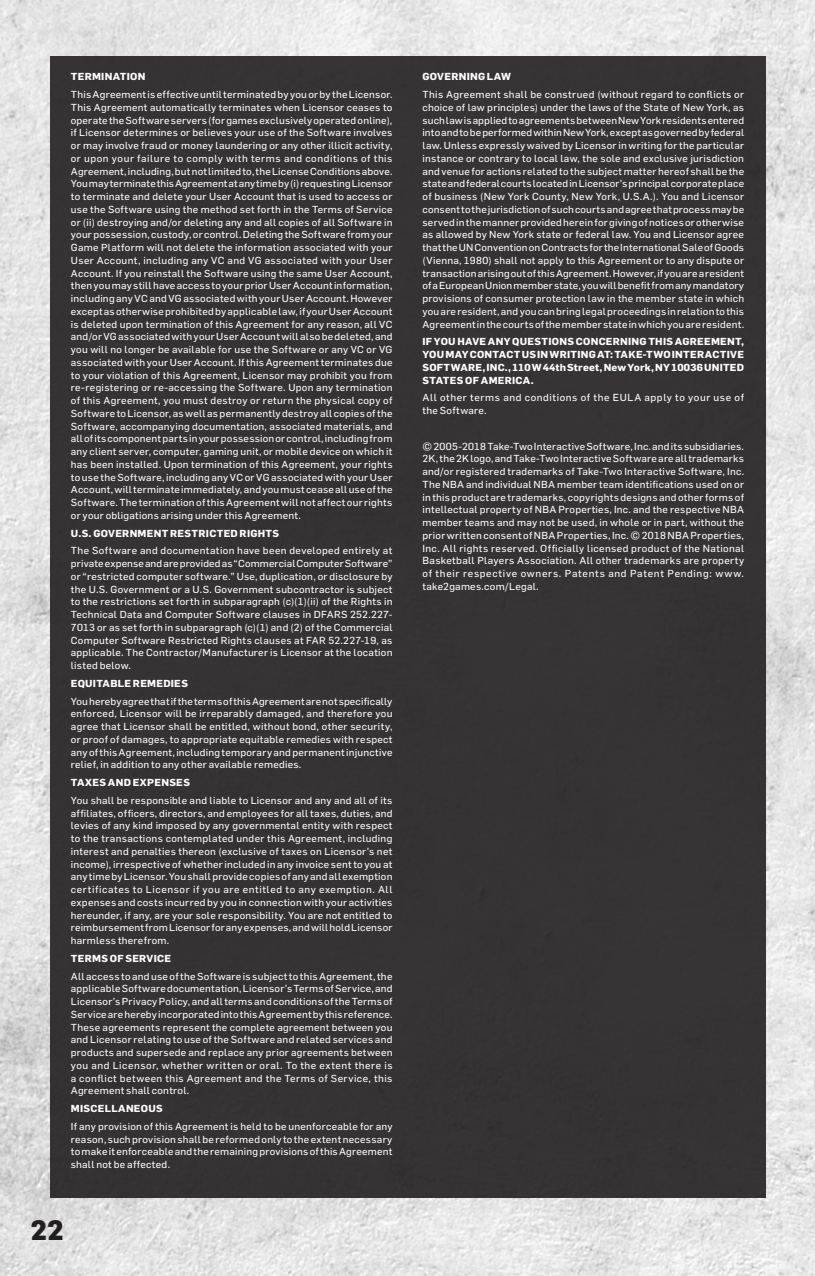
<style>
.page{position:relative;width:815px;height:1276px;background:#fff}
.page>*{position:absolute;margin:0;border:0;box-sizing:border-box;transform-origin:0 0}
.t1{font:800 27.5px "Flama";color:#231f20}
.EULA_BODY{font:10px/12.8px "Flama Basic";letter-spacing:.025em;color:#fff;text-align:justify;scale:1.05 1}
.EULA_BODY-2{font:700 10px/12.8px "Flama";letter-spacing:.025em;color:#fff;text-align:justify;scale:1.05 1}
.EULA_BODY-3{font:10px/12.8px "Flama Basic";letter-spacing:.055em;color:#fff;scale:1.05 1}
</style>
<div class="page">
<img style="left:0;top:0;width:815px;height:1276px">
<div style="left:50px;top:57px;width:715px;height:1141px;background:#373334"></div>
<p class="EULA_BODY-2" style="left:71px;top:70px;width:72px">TERMINATION</p>
<p class="EULA_BODY" style="left:71px;top:88px;width:308px">This Agreement is effective until terminated by you or by the Licensor.<br>This Agreement automatically terminates when Licensor ceases to operate the Software servers (for games exclusively operated online), if Licensor determines or believes your use of the Software involves or may involve fraud or money laundering or any other illicit activity, or upon your failure to comply with terms and conditions of this Agreement, including, but not limited to, the License Conditions above.<br>You may terminate this Agreement at any time by (i) requesting Licensor to terminate and delete your User Account that is used to access or use the Software using the method set forth in the Terms of Service or (ii) destroying and/or deleting any and all copies of all Software in your possession, custody, or control. Deleting the Software from your Game Platform will not delete the information associated with your User Account, including any VC and VG associated with your User Account. If you reinstall the Software using the same User Account, then you may still have access to your prior User Account information, including any VC and VG associated with your User Account. However except as otherwise prohibited by applicable law, if your User Account is deleted upon termination of this Agreement for any reason, all VC and/or VG associated with your User Account will also be deleted, and you will no longer be available for use the Software or any VC or VG associated with your User Account. If this Agreement terminates due to your violation of this Agreement, Licensor may prohibit you from re-registering or re-accessing the Software. Upon any termination of this Agreement, you must destroy or return the physical copy of Software to Licensor, as well as permanently destroy all copies of the Software, accompanying documentation, associated materials, and all of its component parts in your possession or control, including from any client server, computer, gaming unit, or mobile device on which it has been installed. Upon termination of this Agreement, your rights to use the Software, including any VC or VG associated with your User Account, will terminate immediately, and you must cease all use of the Software. The termination of this Agreement will not affect our rights or your obligations arising under this Agreement.</p>
<p class="EULA_BODY-2" style="left:71px;top:526px;width:200px">U.S. GOVERNMENT RESTRICTED RIGHTS</p>
<p class="EULA_BODY" style="left:71px;top:544px;width:308px">The Software and documentation have been developed entirely at private expense and are provided as “Commercial Computer Software” or “restricted computer software.” Use, duplication, or disclosure by the U.S. Government or a U.S. Government subcontractor is subject to the restrictions set forth in subparagraph (c)(1)(ii) of the Rights in Technical Data and Computer Software clauses in DFARS 252.227- 7013 or as set forth in subparagraph (c)(1) and (2) of the Commercial Computer Software Restricted Rights clauses at FAR 52.227-19, as applicable. The Contractor/Manufacturer is Licensor at the location listed below.</p>
<p class="EULA_BODY-2" style="left:71px;top:676px;width:113px">EQUITABLE REMEDIES</p>
<p class="EULA_BODY" style="left:71px;top:694px;width:308px">You hereby agree that if the terms of this Agreement are not specifically enforced, Licensor will be irreparably damaged, and therefore you agree that Licensor shall be entitled, without bond, other security, or proof of damages, to appropriate equitable remedies with respect any of this Agreement, including temporary and permanent injunctive relief, in addition to any other available remedies.</p>
<p class="EULA_BODY-2" style="left:71px;top:775px;width:115px">TAXES AND EXPENSES</p>
<p class="EULA_BODY" style="left:71px;top:793px;width:308px">You shall be responsible and liable to Licensor and any and all of its affiliates, officers, directors, and employees for all taxes, duties, and levies of any kind imposed by any governmental entity with respect to the transactions contemplated under this Agreement, including interest and penalties thereon (exclusive of taxes on Licensor’s net income), irrespective of whether included in any invoice sent to you at any time by Licensor. You shall provide copies of any and all exemption certificates to Licensor if you are entitled to any exemption. All expenses and costs incurred by you in connection with your activities hereunder, if any, are your sole responsibility. You are not entitled to reimbursement from Licensor for any expenses, and will hold Licensor harmless therefrom.</p>
<p class="EULA_BODY-2" style="left:71px;top:951px;width:97px">TERMS OF SERVICE</p>
<p class="EULA_BODY" style="left:71px;top:969px;width:308px">All access to and use of the Software is subject to this Agreement, the applicable Software documentation, Licensor’s Terms of Service, and Licensor’s Privacy Policy, and all terms and conditions of the Terms of Service are hereby incorporated into this Agreement by this reference.<br>These agreements represent the complete agreement between you and Licensor relating to use of the Software and related services and products and supersede and replace any prior agreements between you and Licensor, whether written or oral. To the extent there is a conflict between this Agreement and the Terms of Service, this Agreement shall control.</p>
<p class="EULA_BODY-2" style="left:71px;top:1101px;width:89px">MISCELLANEOUS</p>
<p class="EULA_BODY" style="left:71px;top:1119px;width:308px">If any provision of this Agreement is held to be unenforceable for any reason, such provision shall be reformed only to the extent necessary to make it enforceable and the remaining provisions of this Agreement shall not be affected.</p>
<h1 class="t1" style="left:30px;top:1210px;width:35px">22</h1>
<p class="EULA_BODY-2" style="left:422px;top:70px;width:86px">GOVERNING LAW</p>
<p class="EULA_BODY" style="left:422px;top:88px;width:308px">This Agreement shall be construed (without regard to conflicts or choice of law principles) under the laws of the State of New York, as such law is applied to agreements between New York residents entered into and to be performed within New York, except as governed by federal law. Unless expressly waived by Licensor in writing for the particular instance or contrary to local law, the sole and exclusive jurisdiction and venue for actions related to the subject matter hereof shall be the state and federal courts located in Licensor’s principal corporate place of business (New York County, New York, U.S.A.). You and Licensor consent to the jurisdiction of such courts and agree that process may be served in the manner provided herein for giving of notices or otherwise as allowed by New York state or federal law. You and Licensor agree that the UN Convention on Contracts for the International Sale of Goods (Vienna, 1980) shall not apply to this Agreement or to any dispute or transaction arising out of this Agreement. However, if you are a resident of a European Union member state, you will benefit from any mandatory provisions of consumer protection law in the member state in which you are resident, and you can bring legal proceedings in relation to this Agreement in the courts of the member state in which you are resident.</p>
<p class="EULA_BODY-2" style="left:422px;top:335px;width:308px">IF YOU HAVE ANY QUESTIONS CONCERNING THIS AGREEMENT, YOU MAY CONTACT US IN WRITING AT: TAKE-TWO INTERACTIVE SOFTWARE, INC., 110 W 44th Street, New York, NY 10036 UNITED STATES OF AMERICA.</p>
<p class="EULA_BODY-3" style="left:422px;top:391px;width:308px">All other terms and conditions of the EULA apply to your use of the Software.</p>
<p class="EULA_BODY" style="left:422px;top:439px;width:308px">© 2005-2018 Take-Two Interactive Software, Inc. and its subsidiaries.<br>2K, the 2K logo, and Take-Two Interactive Software are all trademarks and/or registered trademarks of Take-Two Interactive Software, Inc.<br>The NBA and individual NBA member team identifications used on or in this product are trademarks, copyrights designs and other forms of intellectual property of NBA Properties, Inc. and the respective NBA member teams and may not be used, in whole or in part, without the prior written consent of NBA Properties, Inc. © 2018 NBA Properties, Inc. All rights reserved. Officially licensed product of the National Basketball Players Association. All other trademarks are property of their respective owners. Patents and Patent Pending: www. take2games.com/Legal.</p>
</div>
